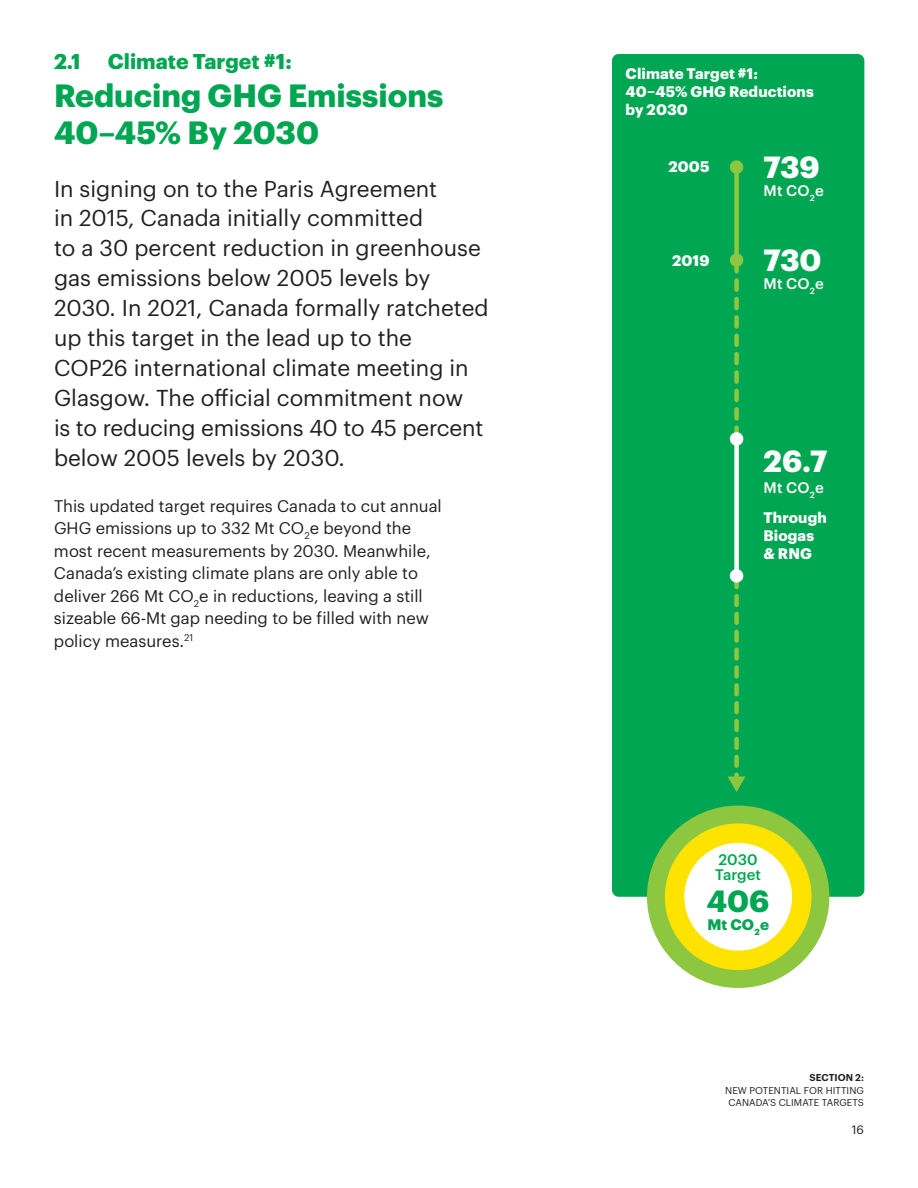
<style>
.page{position:relative;width:918px;height:1188px;background:#fff}
.page>*{position:absolute;margin:0;border:0;box-sizing:border-box;transform-origin:0 0}
.t1{font:700 31.5px/37.5px "Graphik";color:#00a651}
.t2{font:700 30px "Graphik";color:#fff}
.t3{font:700 30px "Graphik";color:#00a651}
.t4{font:22.5px/30px "Graphik";color:#231f20}
.t5{font:700 21px "Graphik";color:#00a651}
.t6{font:16.5px/22.5px "Graphik";color:#231f20}
.t7{font:700 15px/18px "Graphik";letter-spacing:.01em;color:#fff}
.t8{font:500 15px "Graphik";letter-spacing:.01em;color:#fff}
.t9{font:500 15px/15px "Graphik";color:#00a651}
.t10{font:700 15px "Graphik";color:#00a651}
.t11{font:12px "Graphik";color:#231f20}
.t12{font:9.75px/12.8px "Graphik";letter-spacing:.005em;color:#231f20;text-align:center}
.t13{font:600 9.75px "Graphik";letter-spacing:.005em;color:#231f20}
.s1{font-weight:500}
</style>
<div class="page">
<div style="left:612px;top:54px;width:252px;height:843px;background:#00a651;border-radius:7px"></div>
<svg style="left:734px;top:583px;width:5px;height:183px"></svg>
<svg style="left:728px;top:775px;width:18px;height:17px"></svg>
<svg style="left:734px;top:428px;width:5px;height:4px"></svg>
<svg style="left:734px;top:267px;width:5px;height:151px"></svg>
<div style="left:734px;top:439px;width:5px;height:137px;background:#fff"></div>
<div style="left:730px;top:569px;width:13px;height:14px;background:#fff;border-radius:50%"></div>
<div style="left:730px;top:432px;width:13px;height:14px;background:#fff;border-radius:50%"></div>
<div style="left:734px;top:167px;width:5px;height:93px;background:#8dc63f"></div>
<div style="left:730px;top:253px;width:13px;height:14px;background:#8dc63f;border-radius:50%"></div>
<div style="left:730px;top:160px;width:13px;height:14px;background:#8dc63f;border-radius:50%"></div>
<div style="left:647px;top:806px;width:182px;height:182px;background:#8dc63f;border-radius:50%"></div>
<div style="left:665px;top:823px;width:147px;height:147px;background:#ffe300;border-radius:50%"></div>
<div style="left:684px;top:843px;width:108px;height:108px;background:#fff;border-radius:50%"></div>
<p class="t5" style="left:54px;top:45px;width:28px">2.1</p>
<p class="t5" style="left:108px;top:45px;width:185px">Climate Target #1:</p>
<h1 class="t1" style="left:54px;top:73px;width:391px">Reducing GHG Emissions<br>40–45% By 2030</h1>
<p class="t4" style="left:54px;top:171px;width:436px">In signing on to the Paris Agreement<br>in 2015, Canada initially committed<br>to a 30 percent reduction in greenhouse gas emissions below 2005 levels by 2030. In 2021, Canada formally ratcheted up this target in the lead up to the COP26 international climate meeting in Glasgow. The official commitment now<br>is to reducing emissions 40 to 45 percent below 2005 levels by 2030.</p>
<p class="t6" style="left:54px;top:493px;width:389px">This updated target requires Canada to cut annual GHG emissions up to 332 Mt CO<sub>2</sub>e beyond the most recent measurements by 2030. Meanwhile, Canada’s existing climate plans are only able to deliver 266 Mt CO<sub>2</sub>e in reductions, leaving a still sizeable 66-Mt gap needing to be filled with new policy measures.<sup>21</sup></p>
<p class="t7" style="left:626px;top:63px;width:190px">Climate Target #1:<br>40–45% GHG Reductions by 2030</p>
<p class="t7" style="left:668px;top:156px;width:43px">2005</p>
<p class="t7" style="left:672px;top:250px;width:39px">2019</p>
<h2 class="t2" style="left:764px;top:144px;width:58px">739</h2>
<p class="t8" style="left:764px;top:179px;width:62px">Mt CO<sub>2</sub>e</p>
<h2 class="t2" style="left:764px;top:237px;width:59px">730</h2>
<p class="t8" style="left:764px;top:273px;width:62px">Mt CO<sub>2</sub>e</p>
<h2 class="t2" style="left:764px;top:438px;width:65px">26.7</h2>
<p class="t7" style="left:764px;top:471px;width:65px;line-height:30px"><span class="s1">Mt CO</span><sub>2</sub><span class="s1">e<br></span>Through</p>
<p class="t7" style="left:764px;top:525px;width:52px">Biogas &amp; RNG</p>
<p class="t9" style="left:715px;top:851px;width:47px">2030<br>Target</p>
<h2 class="t3" style="left:707px;top:878px;width:64px">406</h2>
<p class="t10" style="left:707px;top:913px;width:63px">Mt CO<sub>2</sub>e</p>
<p class="t13" style="left:809px;top:1070px;width:56px">SECTION 2:</p>
<p class="t12" style="left:725px;top:1083px;width:140px">NEW POTENTIAL FOR HITTING<br>CANADA’S CLIMATE TARGETS</p>
<p class="t11" style="left:852px;top:1121px;width:14px">16</p>
</div>
